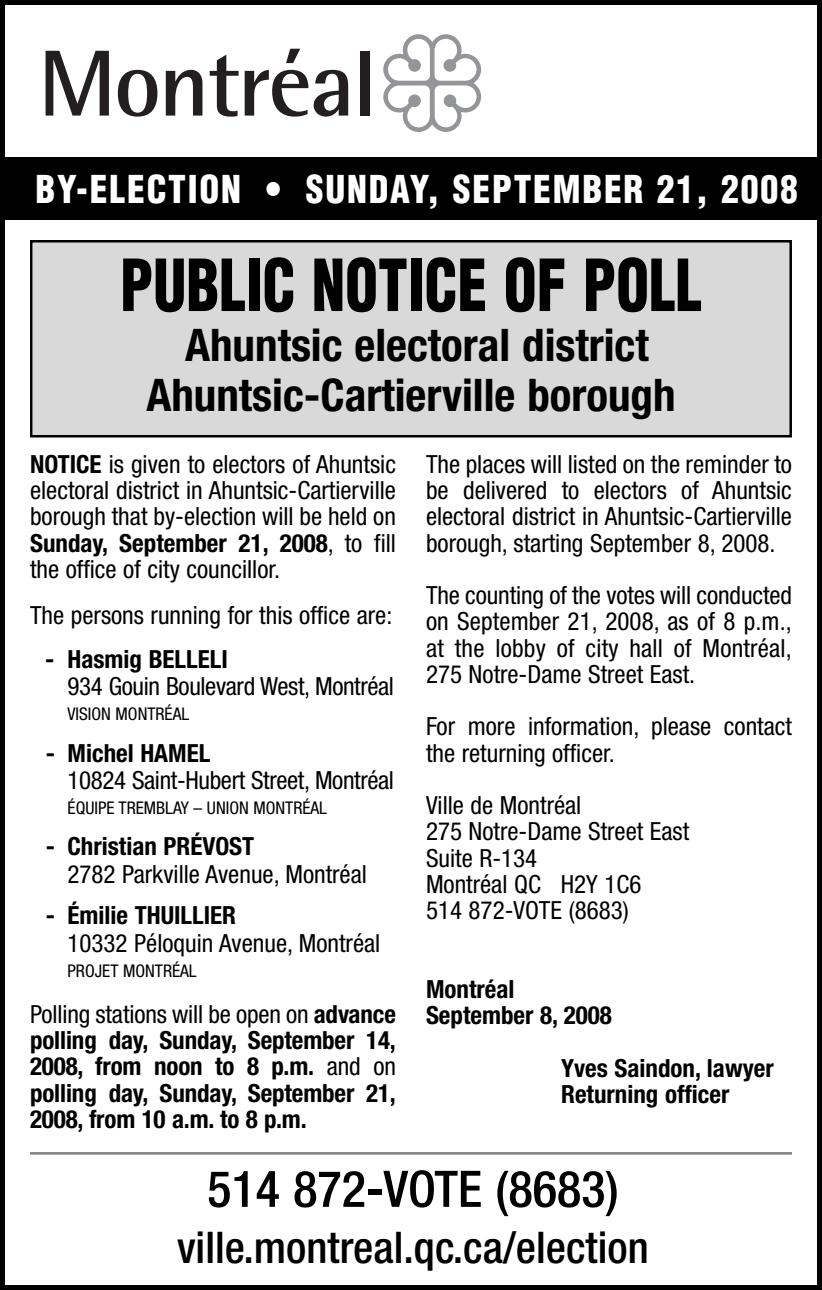
<style>
.page{position:relative;width:822px;height:1290px;background:#fff}
.page>*{position:absolute;margin:0;border:0;box-sizing:border-box;transform-origin:0 0}
.t1{font:900 condensed 70px "Helvetica";color:#000;scale:.85 1}
.t2{font:500 condensed 50.5px "Helvetica Neue";color:#000}
.t3{font:700 condensed 45px/50px "Helvetica Neue";color:#000;text-align:center}
.t4{font:500 condensed 43.75px "Helvetica Neue";color:#000}
.t5{font:900 condensed 37.5px "Helvetica";letter-spacing:.05em;color:#fff;scale:.95 1}
.t6{font:condensed 25px/26.2px "Helvetica Neue";color:#000;text-align:justify}
.t7{font:700 condensed 25px/26.2px "Helvetica Neue";color:#000}
.t8{font:condensed 17.5px "Helvetica Neue";color:#000}
.s1{font-weight:700}
.s2{font-weight:400}
</style>
<div class="page">
<div style="left:0;top:0;width:821px;height:1290px;border:5px solid #000"></div>
<div style="left:32px;top:242px;width:757px;height:193px;background:#d9d9d9"></div>
<div style="left:30px;top:240px;width:761px;height:198px;border:2px solid #000"></div>
<div style="left:0;top:158px;width:821px;height:62px;background:#000"></div>
<svg style="left:46px;top:51px;width:63px;height:65px"></svg>
<svg style="left:118px;top:70px;width:39px;height:47px"></svg>
<svg style="left:166px;top:70px;width:36px;height:46px"></svg>
<svg style="left:210px;top:55px;width:28px;height:62px"></svg>
<svg style="left:244px;top:49px;width:104px;height:68px"></svg>
<div style="left:360px;top:51px;width:9px;height:65px;background:#231f20"></div>
<svg style="left:383px;top:34px;width:98px;height:98px"></svg>
<hr style="left:30px;top:1152px;width:761px;height:3px;background:#808080">
<h3 class="t5" style="left:36px;top:169px;width:803px">BY-ELECTION • SUNDAY, SEPTEMBER 21, 2008</h3>
<h1 class="t1" style="left:120px;top:246px;width:686px">PUBLIC NOTICE OF POLL</h1>
<h3 class="t3" style="left:146px;top:324px;width:530px">Ahuntsic electoral district<br>Ahuntsic-Cartierville borough</h3>
<p class="t6" style="left:30px;top:453px;width:367px"><span class="s1">NOTICE</span> is given to electors of Ahuntsic electoral district in Ahuntsic-Cartierville borough that by-election will be held on <span class="s1">Sunday, September 21, 2008</span>, to fill the office of city councillor.</p>
<p class="t6" style="left:30px;top:604px;width:364px">The persons running for this office are:</p>
<p class="t7" style="left:45px;top:648px;width:184px">- Hasmig BELLELI</p>
<p class="t6" style="left:68px;top:675px;width:328px">934 Gouin Boulevard West, Montréal</p>
<p class="t8" style="left:68px;top:708px;width:123px">VISION MONTRÉAL</p>
<p class="t7" style="left:46px;top:742px;width:166px">- Michel HAMEL</p>
<p class="t6" style="left:68px;top:769px;width:328px">10824 Saint-Hubert Street, Montréal</p>
<p class="t8" style="left:68px;top:802px;width:261px">ÉQUIPE TREMBLAY – UNION MONTRÉAL</p>
<p class="t7" style="left:46px;top:835px;width:210px">- Christian PRÉVOST</p>
<p class="t6" style="left:67px;top:863px;width:301px">2782 Parkville Avenue, Montréal</p>
<p class="t7" style="left:46px;top:904px;width:192px">- Émilie THUILLIER</p>
<p class="t6" style="left:67px;top:932px;width:314px">10332 Péloquin Avenue, Montréal</p>
<p class="t8" style="left:68px;top:964px;width:131px">PROJET MONTRÉAL</p>
<p class="t7" style="left:30px;top:1003px;width:367px;text-align:justify"><span class="s2">Polling stations will be open on</span> advance polling day, Sunday, September 14, 2008, from noon to 8 p.m. <span class="s2">and on </span>polling day, Sunday, September 21, 2008, from 10 a.m. to 8 p.m.</p>
<p class="t6" style="left:426px;top:453px;width:367px">The places will listed on the reminder to be delivered to electors of Ahuntsic electoral district in Ahuntsic-Cartierville borough, starting September 8, 2008.</p>
<p class="t6" style="left:426px;top:584px;width:367px">The counting of the votes will conducted on September 21, 2008, as of 8 p.m., at the lobby of city hall of Montréal, 275 Notre-Dame Street East.</p>
<p class="t6" style="left:426px;top:715px;width:367px">For more information, please contact the returning officer.</p>
<p class="t6" style="left:426px;top:794px;width:265px;text-align:left">Ville de Montréal<br>275 Notre-Dame Street East<br>Suite R-134<br>Montréal QC H2Y 1C6<br>514 872-VOTE (8683)</p>
<p class="t7" style="left:426px;top:978px;width:187px">Montréal<br>September 8, 2008</p>
<p class="t7" style="left:561px;top:1057px;width:214px">Yves Saindon, lawyer<br>Returning officer</p>
<h2 class="t2" style="left:207px;top:1171px;width:412px">514 872-VOTE (8683)</h2>
<h3 class="t4" style="left:177px;top:1231px;width:473px">ville.montreal.qc.ca/election</h3>
</div>
